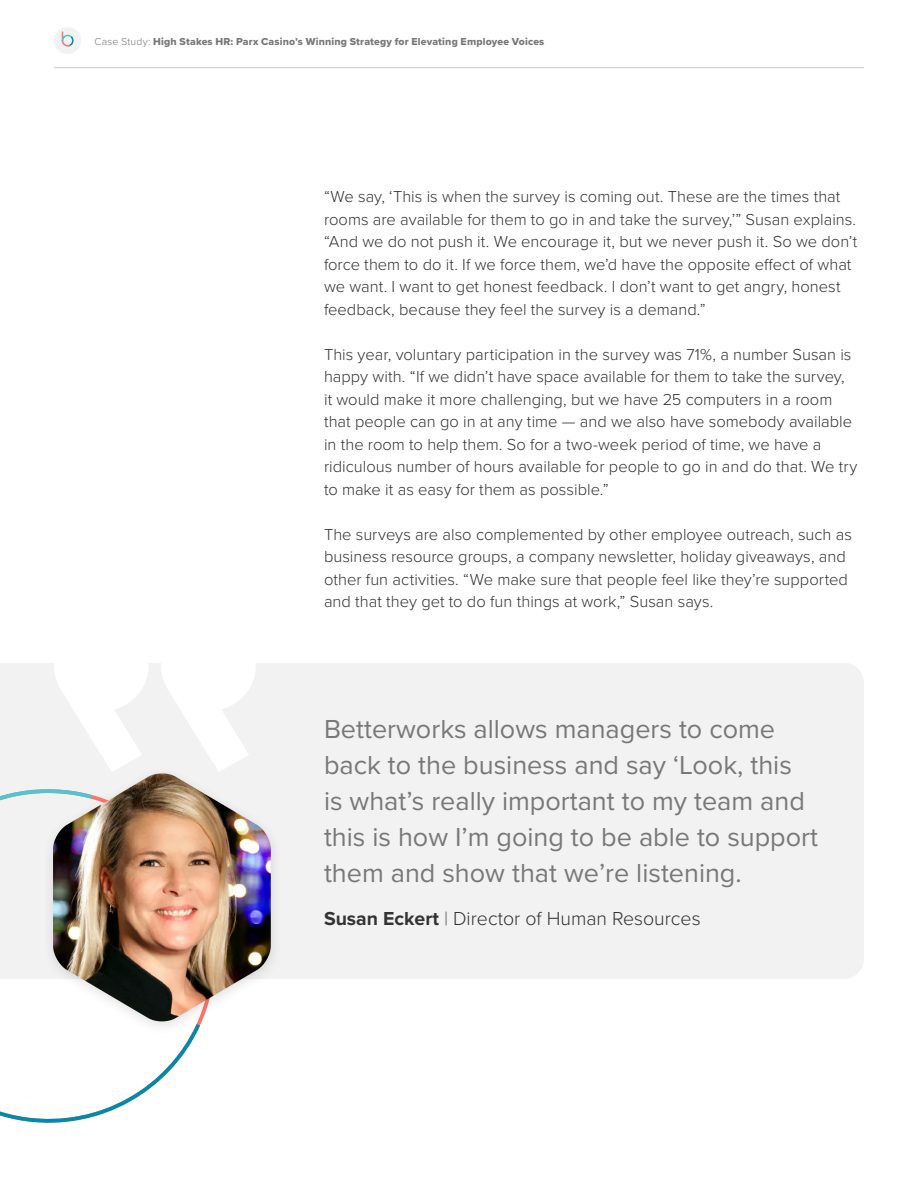
<style>
.page{position:relative;width:918px;height:1188px;background:#fff}
.page>*{position:absolute;margin:0;border:0;box-sizing:border-box;transform-origin:0 0}
.t1{font:27px/36px "Proxima Nova";color:#787878}
.t2{font:300 19.5px "Proxima Nova";color:#333}
.t3{font:300 16.5px/22.5px "Proxima Nova";color:#333}
.t4{font:10.5px "Proxima Nova Extrabld";letter-spacing:.015em;color:#787878}
.s1{font-family:"Proxima Nova";font-weight:300}
.s2{font-weight:700}
.s3{font-weight:400;color:#787878}
</style>
<div class="page">
<div style="left:54px;top:27px;width:27px;height:27px;background:#f2f2f2;border-radius:50%"></div>
<svg style="left:62px;top:31px;width:12px;height:16px"></svg>
<hr style="left:54px;top:67px;width:810px;height:1px;background:#c8c8cc">
<div style="left:0;top:663px;width:864px;height:316px;background:#f2f2f2"></div>
<svg style="left:48px;top:663px;width:214px;height:102px"></svg>
<div style="left:0;top:776px;width:41px;height:203px;background:#f2f2f2"></div>
<svg style="left:0;top:782px;width:41px;height:45px"></svg>
<svg style="left:0;top:1037px;width:195px;height:86px"></svg>
<div style="left:41px;top:765px;width:243px;height:272px;background:#000;opacity:.12"></div>
<img style="left:53px;top:773px;width:218px;height:250px">
<p class="t4" style="left:94px;top:33px;width:451px"><span class="s1">Case Study:</span> High Stakes HR: Parx Casino’s Winning Strategy for Elevating Employee Voices</p>
<p class="t3" style="left:324px;top:184px;width:535px">“We say, ‘This is when the survey is coming out. These are the times that rooms are available for them to go in and take the survey,’” Susan explains. “And we do not push it. We encourage it, but we never push it. So we don’t force them to do it. If we force them, we’d have the opposite effect of what we want. I want to get honest feedback. I don’t want to get angry, honest feedback, because they feel the survey is a demand.”</p>
<p class="t3" style="left:324px;top:342px;width:535px">This year, voluntary participation in the survey was 71%, a number Susan is happy with. “If we didn’t have space available for them to take the survey,<br>it would make it more challenging, but we have 25 computers in a room that people can go in at any time — and we also have somebody available in the room to help them. So for a two-week period of time, we have a ridiculous number of hours available for people to go in and do that. We try to make it as easy for them as possible.”</p>
<p class="t3" style="left:324px;top:522px;width:530px">The surveys are also complemented by other employee outreach, such as business resource groups, a company newsletter, holiday giveaways, and other fun activities. “We make sure that people feel like they’re supported and that they get to do fun things at work,” Susan says.</p>
<h1 class="t1" style="left:324px;top:710px;width:496px">Betterworks allows managers to come back to the business and say ‘Look, this<br>is what’s really important to my team and this is how I’m going to be able to support them and show that we’re listening.</h1>
<p class="t2" style="left:324px;top:903px;width:378px"><span class="s2">Susan Eckert</span> <span class="s3">|</span> Director of Human Resources</p>
</div>
